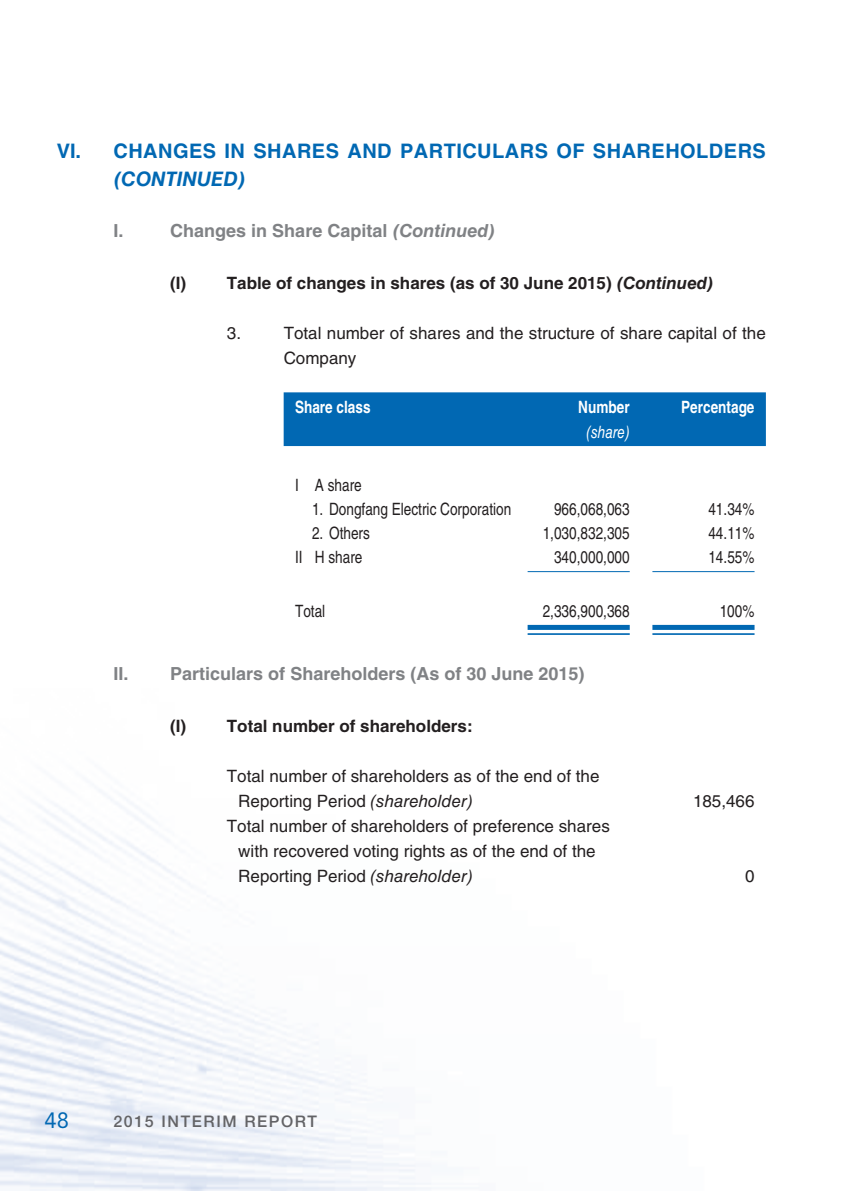
<style>
.page{position:relative;width:851px;height:1191px;background:#fff}
.page>*{position:absolute;margin:0;border:0;box-sizing:border-box;transform-origin:0 0}
.t1{font:22px "Avenir LT Std";color:#0168b3}
.t2{font:700 20px "Helvetica LT Std";letter-spacing:.025em;color:#0168b3}
.t3{font:italic 700 20px "Helvetica LT Std";color:#0168b3}
.t4{font:700 18px "Helvetica LT Std";color:#808285}
.t5{font:17px/25px "Helvetica LT Std";color:#231f20}
.t6{font:17px "Helvetica LT Std";color:#231f20;scale:.8 1}
.t7{font:700 17px "Helvetica LT Std";color:#231f20}
.t8{font:700 17px "Helvetica LT Std";color:#fff;scale:.8 1}
.t9{font:italic 17px "Helvetica LT Std";color:#fff;scale:.8 1}
.t10{font:500 16px "Helvetica Neue LT Std";letter-spacing:.1em;color:#636366}
.s1{font-style:italic}
</style>
<div class="page">
<img style="left:0;top:392px;width:766px;height:799px">
<div style="left:283px;top:392px;width:482px;height:54px;background:#0168b3"></div>
<hr style="left:527px;top:571px;width:102px;height:1px;background:#0168b3">
<hr style="left:652px;top:571px;width:102px;height:1px;background:#0168b3">
<div style="left:527px;top:625px;width:102px;height:5px;background:#0168b3"></div>
<hr style="left:527px;top:633px;width:102px;height:2px;background:#0168b3">
<div style="left:652px;top:625px;width:102px;height:5px;background:#0168b3"></div>
<hr style="left:652px;top:633px;width:102px;height:2px;background:#0168b3">
<p class="t2" style="left:57px;top:139px;width:710px">VI. CHANGES IN SHARES AND PARTICULARS OF SHAREHOLDERS</p>
<p class="t3" style="left:113px;top:167px;width:134px">(CONTINUED)</p>
<p class="t4" style="left:113px;top:220px;width:12px">I.</p>
<p class="t4" style="left:170px;top:220px;width:327px">Changes in Share Capital <span class="s1">(Continued)</span></p>
<p class="t7" style="left:170px;top:273px;width:545px">(I) Table of changes in shares (as of 30 June 2015) <span class="s1">(Continued)</span></p>
<p class="t5" style="left:227px;top:321px;width:16px">3.</p>
<p class="t5" style="left:283px;top:321px;width:483px">Total number of shares and the structure of share capital of the<br>Company</p>
<p class="t8" style="left:295px;top:397px;width:96px">Share class</p>
<p class="t8" style="left:578px;top:397px;width:66px">Number</p>
<p class="t8" style="left:681px;top:397px;width:93px">Percentage</p>
<p class="t9" style="left:586px;top:422px;width:55px">(share)</p>
<p class="t6" style="left:295px;top:475px;width:85px">I A share</p>
<p class="t6" style="left:312px;top:499px;width:250px">1. Dongfang Electric Corporation</p>
<p class="t6" style="left:554px;top:499px;width:96px">966,068,063</p>
<p class="t6" style="left:708px;top:499px;width:59px">41.34%</p>
<p class="t6" style="left:312px;top:523px;width:74px">2. Others</p>
<p class="t6" style="left:542px;top:523px;width:110px">1,030,832,305</p>
<p class="t6" style="left:708px;top:523px;width:59px">44.11%</p>
<p class="t6" style="left:295px;top:547px;width:86px">II H share</p>
<p class="t6" style="left:554px;top:547px;width:96px">340,000,000</p>
<p class="t6" style="left:708px;top:547px;width:59px">14.55%</p>
<p class="t6" style="left:295px;top:601px;width:39px">Total</p>
<p class="t6" style="left:542px;top:601px;width:110px">2,336,900,368</p>
<p class="t6" style="left:719px;top:601px;width:45px">100%</p>
<p class="t4" style="left:113px;top:663px;width:472px">II. Particulars of Shareholders (As of 30 June 2015)</p>
<p class="t7" style="left:170px;top:716px;width:304px">(I) Total number of shareholders:</p>
<p class="t5" style="left:238px;top:763px;width:362px;text-indent:-11px">Total number of shareholders as of the end of the<br>Reporting Period <span class="s1">(shareholder)</span></p>
<p class="t5" style="left:238px;top:813px;width:373px;text-indent:-11px">Total number of shareholders of preference shares with recovered voting rights as of the end of the<br>Reporting Period <span class="s1">(shareholder)</span></p>
<p class="t5" style="left:693px;top:788px;width:63px">185,466</p>
<p class="t5" style="left:745px;top:863px;width:11px">0</p>
<p class="t1" style="left:44px;top:1107px;width:26px">48</p>
<p class="t10" style="left:113px;top:1111px;width:205px">2015 INTERIM REPORT</p>
</div>
